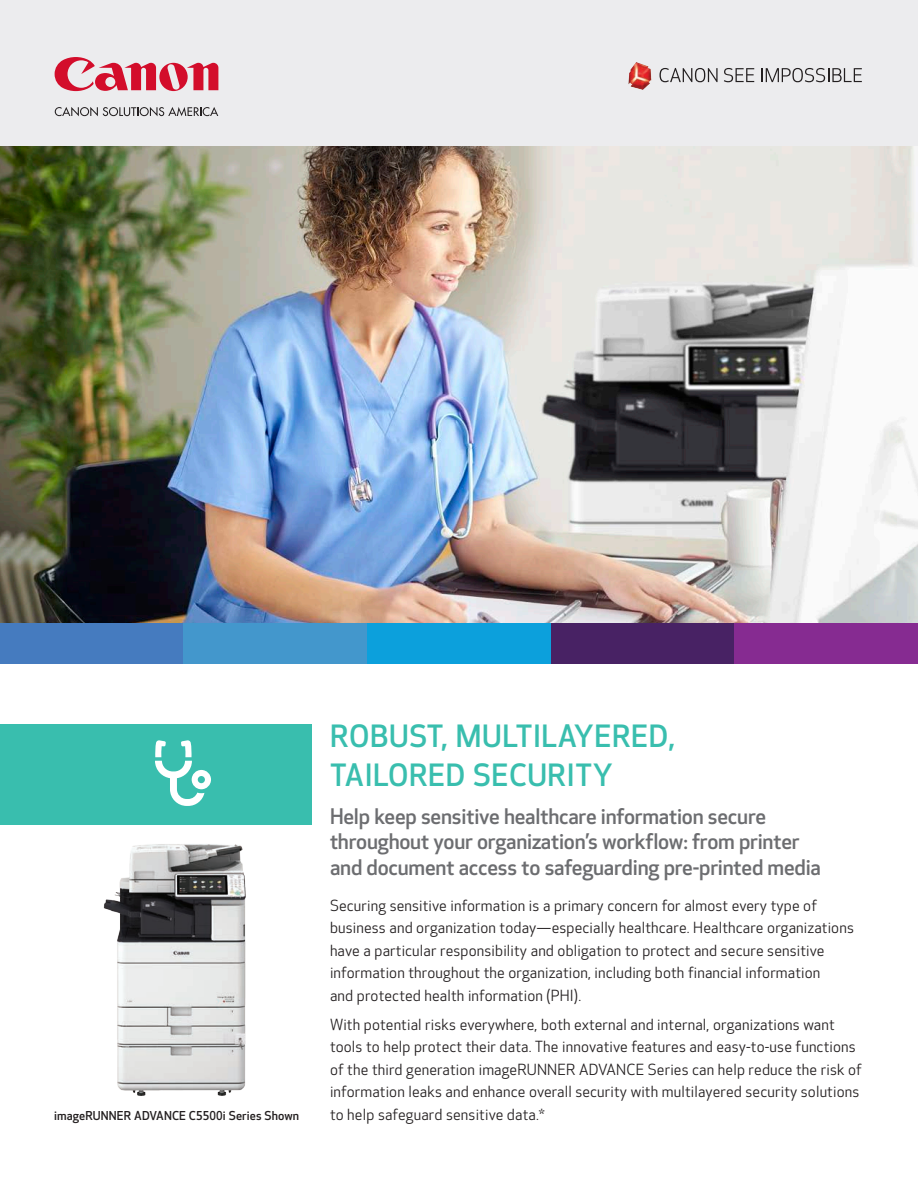
<style>
.page{position:relative;width:918px;height:1188px;background:#fff}
.page>*{position:absolute;margin:0;border:0;box-sizing:border-box;transform-origin:0 0}
.t1{font:500 30px/39px "Optic Sans 301";letter-spacing:.02em;color:#39beae}
.t2{font:500 21px/25.2px "Optic Sans 301";letter-spacing:-.01em;color:#6c6d70}
.Pullout_Body_txt_1{font:15px/22.5px "Optic Sans 201";letter-spacing:.01em;color:#231f20}
.Pullout_Body_txt_1-2{font:500 12px "Optic Sans 301";letter-spacing:.01em;color:#231f20}
</style>
<div class="page">
<div style="left:0;top:623px;width:184px;height:41px;background:#457bbf"></div>
<div style="left:184px;top:623px;width:183px;height:41px;background:#4397cc"></div>
<div style="left:367px;top:623px;width:184px;height:41px;background:#0ca0dc"></div>
<div style="left:551px;top:623px;width:183px;height:41px;background:#482264"></div>
<div style="left:734px;top:623px;width:184px;height:41px;background:#862b91"></div>
<img style="left:0;top:145px;width:918px;height:478px">
<div style="left:0;top:724px;width:312px;height:100px;background:#39beae"></div>
<svg style="left:155px;top:740px;width:56px;height:66px"></svg>
<div style="left:0;top:0;width:918px;height:145px;background:#ececee"></div>
<svg style="left:55px;top:107px;width:163px;height:9px"></svg>
<svg style="left:55px;top:57px;width:163px;height:34px"></svg>
<img style="left:628px;top:62px;width:24px;height:28px">
<svg style="left:660px;top:68px;width:58px;height:14px"></svg>
<svg style="left:724px;top:68px;width:30px;height:14px"></svg>
<svg style="left:761px;top:68px;width:101px;height:14px"></svg>
<img style="left:103px;top:844px;width:143px;height:252px">
<p class="t1" style="left:330px;top:717px;width:347px">ROBUST, MULTILAYERED,<br>TAILORED SECURITY</p>
<p class="t2" style="left:330px;top:805px;width:493px">Help keep sensitive healthcare information secure throughout your organization’s workflow: from printer and document access to safeguarding pre-printed media</p>
<p class="Pullout_Body_txt_1" style="left:330px;top:895px;width:525px">Securing sensitive information is a primary concern for almost every type of business and organization today—especially healthcare. Healthcare organizations have a particular responsibility and obligation to protect and secure sensitive information throughout the organization, including both financial information<br>and protected health information (PHI).</p>
<p class="Pullout_Body_txt_1" style="left:330px;top:1014px;width:533px">With potential risks everywhere, both external and internal, organizations want tools to help protect their data. The innovative features and easy-to-use functions of the third generation imageRUNNER ADVANCE Series can help reduce the risk of information leaks and enhance overall security with multilayered security solutions</p>
<p class="Pullout_Body_txt_1-2" style="left:54px;top:1108px;width:247px">imageRUNNER ADVANCE C5500i Series Shown</p>
<p class="Pullout_Body_txt_1" style="left:330px;top:1104px;width:216px">to help safeguard sensitive data.*</p>
</div>
